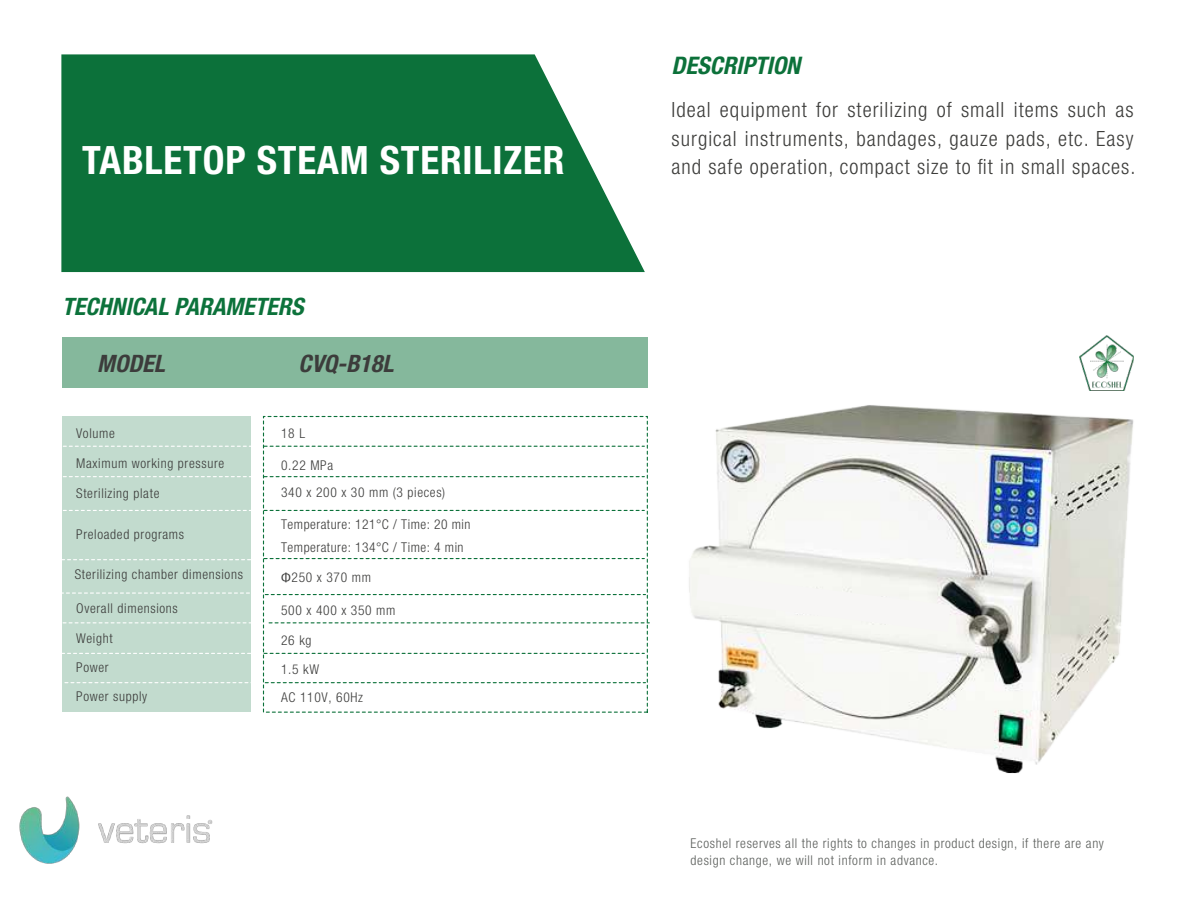
<style>
.page{position:relative;width:1188px;height:918px;background:#fff}
.page>*{position:absolute;margin:0;border:0;box-sizing:border-box;transform-origin:0 0}
.t1{font:700 condensed 39.15px "Helvetica Neue LT Std";letter-spacing:.02em;color:#fff}
.t2{font:italic 700 condensed 24.15px "Helvetica Neue LT Std";color:#0c713a}
.t3{font:italic 700 condensed 24px "Helvetica Neue LT Std";color:#0c723b}
.t4{font:italic 700 condensed 24px "Helvetica Neue LT Std";color:#3c3c3b}
.t5{font:300 condensed 21px/28.5px "Helvetica Neue LT Std";letter-spacing:.05em;color:#3d3d3b;text-align:justify}
.t6{font:300 condensed 13.5px/28.8px "Helvetica Neue LT Std";letter-spacing:.05em;color:#3c3c3b}
.t7{font:300 condensed 13.5px/16.2px "Helvetica Neue LT Std";letter-spacing:.05em;color:#5b5e5b}
.s1{font-family:"Myriad Pro";font-weight:400;font-stretch:normal}
</style>
<div class="page">
<svg style="left:61px;top:54px;width:584px;height:218px;background:#237e4d"></svg>
<div style="left:62px;top:337px;width:585px;height:51px;background:#85b89c"></div>
<div style="left:62px;top:417px;width:189px;height:295px;background:#c2dbce"></div>
<svg style="left:265px;top:446px;width:350px;height:1px"></svg>
<svg style="left:63px;top:446px;width:188px;height:1px"></svg>
<svg style="left:265px;top:476px;width:350px;height:1px"></svg>
<svg style="left:63px;top:476px;width:188px;height:1px"></svg>
<svg style="left:265px;top:510px;width:350px;height:1px"></svg>
<svg style="left:63px;top:510px;width:188px;height:1px"></svg>
<svg style="left:265px;top:594px;width:350px;height:1px"></svg>
<svg style="left:62px;top:592px;width:188px;height:2px"></svg>
<svg style="left:63px;top:622px;width:188px;height:1px"></svg>
<svg style="left:62px;top:653px;width:553px;height:1px"></svg>
<svg style="left:269px;top:622px;width:346px;height:1px"></svg>
<svg style="left:65px;top:682px;width:550px;height:1px"></svg>
<svg style="left:62px;top:558px;width:553px;height:2px"></svg>
<img style="left:615px;top:335px;width:519px;height:439px">
<svg style="left:696px;top:574px;width:255px;height:58px"></svg>
<img style="left:19px;top:796px;width:194px;height:68px">
<h1 class="t1" style="left:82px;top:137px;width:484px">TABLETOP STEAM STERILIZER</h1>
<h3 class="t3" style="left:62px;top:292px;width:243px">TECHNICAL PARAMETERS</h3>
<h3 class="t4" style="left:97px;top:349px;width:69px">MODEL</h3>
<h3 class="t4" style="left:299px;top:349px;width:97px">CVQ-B18L</h3>
<p class="t6" style="left:76px;top:419px;width:40px">Volume</p>
<p class="t6" style="left:76px;top:449px;width:149px">Maximum working pressure</p>
<p class="t6" style="left:76px;top:479px;width:85px">Sterilizing plate</p>
<p class="t6" style="left:76px;top:520px;width:109px">Preloaded programs</p>
<p class="t6" style="left:75px;top:560px;width:170px">Sterilizing chamber dimensions</p>
<p class="t6" style="left:76px;top:593px;width:103px">Overall dimensions</p>
<p class="t6" style="left:76px;top:624px;width:72px">Weight<br>Power<br>Power supply</p>
<p class="t6" style="left:281px;top:419px;width:25px">18 L</p>
<p class="t6" style="left:281px;top:450px;width:54px">0.22 MPa</p>
<p class="t6" style="left:281px;top:478px;width:166px">340 x 200 x 30 mm (3 pieces)</p>
<p class="t6" style="left:281px;top:513px;width:191px;line-height:22.5px">Temperature: 121°C / Time: 20 min<br>Temperature: 134°C / Time: 4 min</p>
<p class="t6" style="left:281px;top:563px;width:91px"><span class="s1">Ф</span>250 x 370 mm</p>
<p class="t6" style="left:281px;top:595px;width:116px">500 x 400 x 350 mm</p>
<p class="t6" style="left:281px;top:626px;width:32px">26 kg</p>
<p class="t6" style="left:281px;top:654px;width:39px">1.5 kW</p>
<p class="t6" style="left:281px;top:683px;width:83px">AC 110V, 60Hz</p>
<h2 class="t2" style="left:672px;top:51px;width:130px">DESCRIPTION</h2>
<h3 class="t5" style="left:672px;top:96px;width:465px">Ideal equipment for sterilizing of small items such as surgical instruments, bandages, gauze pads, etc. Easy and safe operation, compact size to fit in small spaces.</h3>
<p class="t7" style="left:691px;top:835px;width:415px">Ecoshel reserves all the rights to changes in product design, if there are any design change, we will not inform in advance.</p>
</div>
